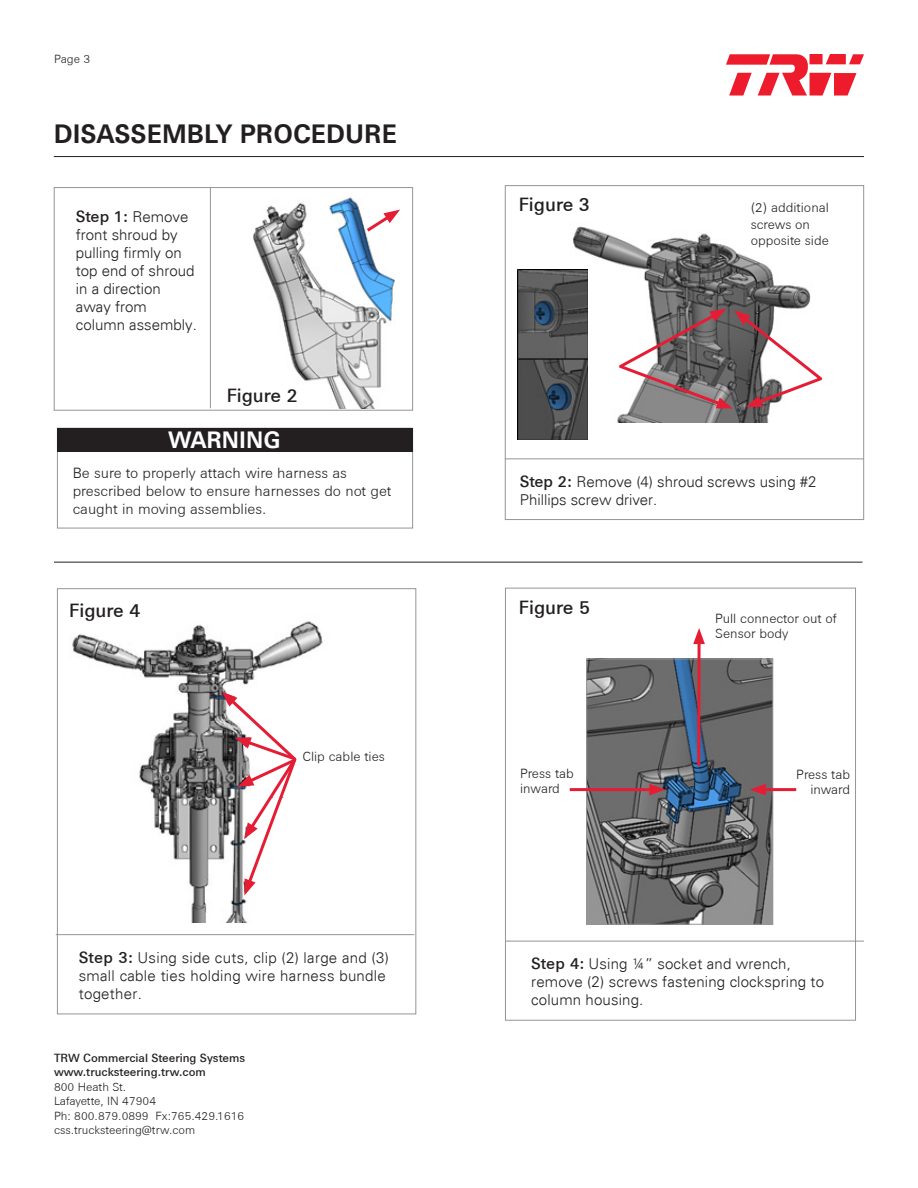
<style>
.page{position:relative;width:918px;height:1188px;background:#fff}
.page>*{position:absolute;margin:0;border:0;box-sizing:border-box;transform-origin:0 0}
.t1{font:700 27px "ZF Sans";color:#231f20}
.t2{font:700 24px "ZF Sans";color:#fff}
.t3{font:500 19.35px "ZF Sans";color:#231f20}
.t4{font:500 16.5px "ZF Sans";color:#231f20}
.t5{font:300 15px/18px "Univers";letter-spacing:.01em;color:#231f20}
.t6{font:300 15px/18px "ZF Sans";color:#231f20}
.t7{font:300 13.5px/16.2px "ZF Sans";color:#231f20}
.t8{font:300 12px "ZF Sans";color:#231f20}
.t9{font:500 12px "ZF Sans";color:#231f20}
.s1{font-family:"Univers";font-weight:300;font-size:15px}
.s2{font-family:"ZF Sans";font-weight:500;font-size:16.5px}
</style>
<div class="page">
<svg style="left:726px;top:54px;width:138px;height:42px"></svg>
<div style="left:505px;top:588px;width:351px;height:432px;border:1px solid #939598"></div>
<img style="left:588px;top:661px;width:183px;height:261px">
<div style="left:586px;top:659px;width:187px;height:265px;border:1px solid #939598"></div>
<img style="left:72px;top:621px;width:251px;height:302px">
<div style="left:252px;top:700px;width:132px;height:97px;background:#fff"></div>
<div style="left:57px;top:589px;width:359px;height:425px;border:1px solid #939598"></div>
<hr style="left:54px;top:156px;width:810px;height:1px;background:#231f20">
<img style="left:253px;top:197px;width:142px;height:211px">
<div style="left:54px;top:187px;width:359px;height:223px;border:1px solid #939598"></div>
<hr style="left:210px;top:187px;width:1px;height:221px;background:#939598">
<svg style="left:365px;top:210px;width:35px;height:24px"></svg>
<img style="left:569px;top:226px;width:242px;height:197px">
<div style="left:505px;top:185px;width:359px;height:335px;border:1px solid #939598"></div>
<img style="left:517px;top:270px;width:71px;height:169px">
<hr style="left:505px;top:459px;width:359px;height:1px;background:#939598">
<svg style="left:613px;top:309px;width:210px;height:100px"></svg>
<hr style="left:56px;top:934px;width:358px;height:1px;background:#939598">
<hr style="left:505px;top:941px;width:359px;height:1px;background:#939598">
<svg style="left:697px;top:644px;width:4px;height:121px"></svg>
<svg style="left:693px;top:628px;width:12px;height:16px"></svg>
<hr style="left:54px;top:562px;width:809px;height:1px;background:#231f20">
<div style="left:57px;top:428px;width:356px;height:100px;border:1px solid #939598"></div>
<div style="left:57px;top:428px;width:356px;height:24px;background:#231f20"></div>
<div style="left:247px;top:798px;width:71px;height:97px;background:#fff"></div>
<svg style="left:222px;top:691px;width:77px;height:205px"></svg>
<hr style="left:570px;top:788px;width:85px;height:3px;background:#e41d35">
<svg style="left:649px;top:784px;width:16px;height:11px"></svg>
<hr style="left:760px;top:788px;width:36px;height:3px;background:#e41d35">
<svg style="left:750px;top:784px;width:16px;height:11px"></svg>
<p class="t8" style="left:54px;top:52px;width:38px">Page 3</p>
<p class="t1" style="left:54px;top:117px;width:345px">DISASSEMBLY PROCEDURE</p>
<p class="t4" style="left:76px;top:207px;width:114px">Step 1: <span class="s1">Remove</span></p>
<p class="t5" style="left:76px;top:226px;width:122px">front shroud by pulling firmly on top end of shroud in a direction away from column assembly.</p>
<p class="t3" style="left:227px;top:384px;width:73px">Figure 2</p>
<p class="t2" style="left:168px;top:426px;width:114px">WARNING</p>
<p class="t6" style="left:73px;top:464px;width:320px">Be sure to properly attach wire harness as prescribed below to ensure harnesses do not get caught in moving assemblies.</p>
<p class="t3" style="left:69px;top:599px;width:73px">Figure 4</p>
<p class="t7" style="left:302px;top:749px;width:84px">Clip cable ties</p>
<p class="t5" style="left:79px;top:949px;width:312px"><span class="s2">Step 3:</span> Using side cuts, clip (2) large and (3) small cable ties holding wire harness bundle together.</p>
<p class="t9" style="left:54px;top:1051px;width:193px">TRW Commercial Steering Systems</p>
<p class="t9" style="left:54px;top:1065px;width:153px">www.trucksteering.trw.com</p>
<p class="t8" style="left:54px;top:1080px;width:74px">800 Heath St.</p>
<p class="t8" style="left:54px;top:1094px;width:104px">Lafayette, IN 47904</p>
<p class="t8" style="left:54px;top:1109px;width:192px">Ph: 800.879.0899 Fx:765.429.1616</p>
<p class="t8" style="left:54px;top:1123px;width:143px">css.trucksteering@trw.com</p>
<p class="t3" style="left:519px;top:193px;width:73px">Figure 3</p>
<p class="t7" style="left:751px;top:200px;width:80px">(2) additional screws on opposite side</p>
<p class="t5" style="left:520px;top:472px;width:298px"><span class="s2">Step 2:</span> Remove (4) shroud screws using #2<br>Phillips screw driver.</p>
<p class="t3" style="left:519px;top:596px;width:73px">Figure 5</p>
<p class="t7" style="left:520px;top:765px;width:55px">Press tab</p>
<p class="t7" style="left:520px;top:780px;width:41px">inward</p>
<p class="t7" style="left:715px;top:611px;width:123px;line-height:15px">Pull connector out of<br>Sensor body</p>
<p class="t7" style="left:796px;top:767px;width:55px">Press tab</p>
<p class="t7" style="left:810px;top:782px;width:41px">inward</p>
<p class="t5" style="left:531px;top:955px;width:294px"><span class="s2">Step 4:</span> Using ¼” socket and wrench, remove (2) screws fastening clockspring to column housing.</p>
</div>
